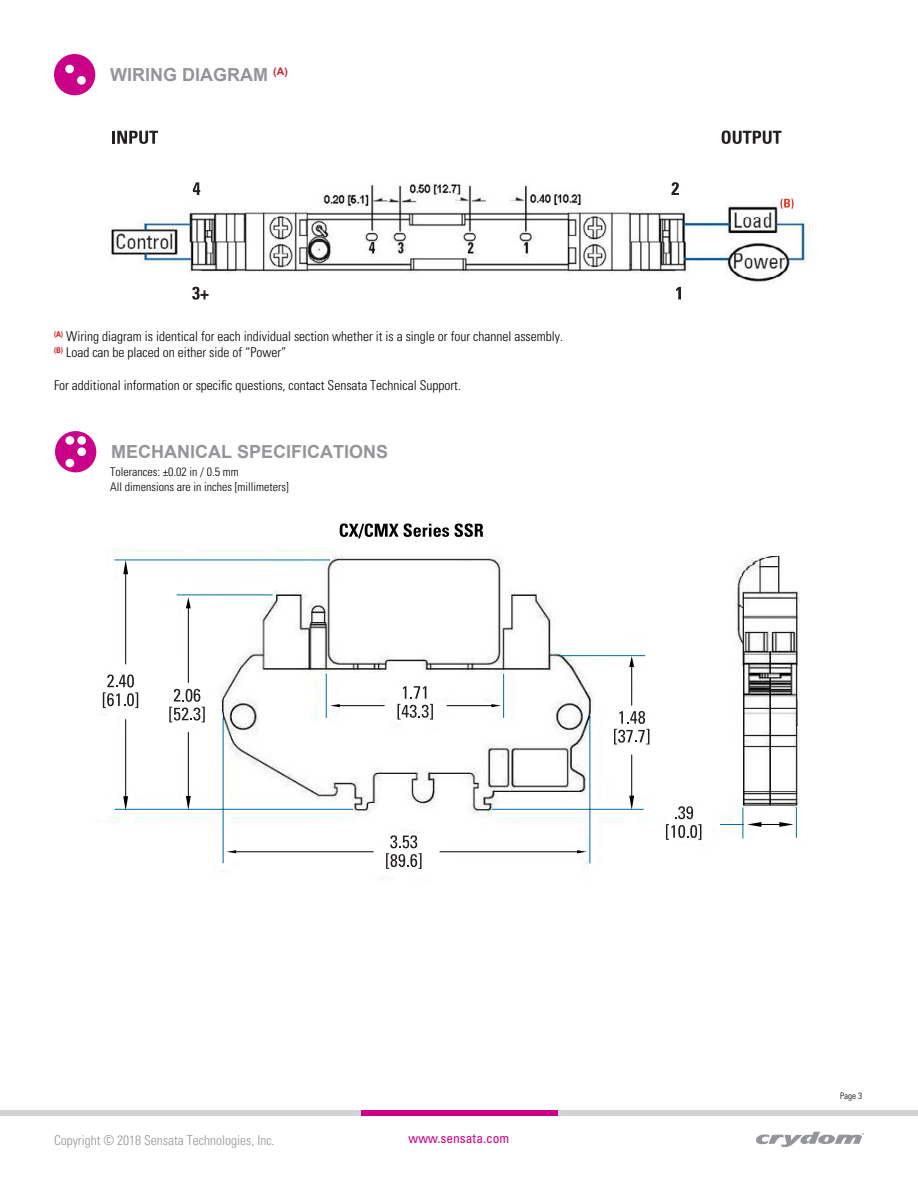
<style>
.page{position:relative;width:918px;height:1188px;background:#fff}
.page>*{position:absolute;margin:0;border:0;box-sizing:border-box;transform-origin:0 0}
.t1{font:700 18px "Arial";color:#939598}
.t2{font:300 condensed 13.5px "Univers";color:#000}
.t3{font:300 condensed 13.5px "Univers";color:#939598}
.t4{font:condensed 13.5px "Univers LT Std";color:#ca0088}
.t5{font:300 condensed 12px "Univers";color:#000}
.t6{font:300 condensed 9px "Univers";color:#000}
</style>
<div class="page">
<div style="left:0;top:1110px;width:918px;height:6px;background:#d1d3d4"></div>
<div style="left:361px;top:1110px;width:197px;height:6px;background:#ca0088"></div>
<div style="left:54px;top:54px;width:41px;height:41px;background:#ca0088;border-radius:50%"></div>
<div style="left:65px;top:65px;width:9px;height:8px;background:#fff;border-radius:50%"></div>
<div style="left:77px;top:76px;width:9px;height:9px;background:#fff;border-radius:50%"></div>
<div style="left:55px;top:431px;width:41px;height:41px;background:#ca0088;border-radius:50%"></div>
<div style="left:66px;top:436px;width:8px;height:9px;background:#fff;border-radius:50%"></div>
<div style="left:77px;top:436px;width:9px;height:9px;background:#fff;border-radius:50%"></div>
<div style="left:77px;top:447px;width:9px;height:9px;background:#fff;border-radius:50%"></div>
<div style="left:66px;top:459px;width:8px;height:8px;background:#fff;border-radius:50%"></div>
<svg style="left:340px;top:524px;width:143px;height:14px"></svg>
<img style="left:100px;top:549px;width:700px;height:330px">
<svg style="left:123px;top:561px;width:5px;height:13px"></svg>
<hr style="left:125px;top:572px;width:1px;height:92px;background:#000">
<hr style="left:125px;top:720px;width:1px;height:79px;background:#000">
<svg style="left:123px;top:796px;width:5px;height:15px"></svg>
<hr style="left:188px;top:732px;width:1px;height:66px;background:#000">
<svg style="left:186px;top:796px;width:5px;height:13px"></svg>
<hr style="left:631px;top:755px;width:1px;height:43px;background:#000">
<svg style="left:629px;top:796px;width:5px;height:13px"></svg>
<hr style="left:188px;top:606px;width:1px;height:77px;background:#000">
<svg style="left:186px;top:597px;width:5px;height:11px"></svg>
<hr style="left:631px;top:665px;width:1px;height:40px;background:#000">
<svg style="left:629px;top:656px;width:5px;height:11px"></svg>
<svg style="left:226px;top:850px;width:10px;height:3px"></svg>
<hr style="left:235px;top:851px;width:138px;height:1px;background:#000">
<svg style="left:577px;top:850px;width:10px;height:3px"></svg>
<hr style="left:440px;top:851px;width:139px;height:1px;background:#000">
<svg style="left:491px;top:704px;width:10px;height:3px"></svg>
<hr style="left:447px;top:705px;width:46px;height:1px;background:#000">
<svg style="left:330px;top:704px;width:10px;height:3px"></svg>
<hr style="left:338px;top:705px;width:46px;height:1px;background:#000">
<hr style="left:114px;top:560px;width:216px;height:1px;background:#006999">
<hr style="left:177px;top:595px;width:96px;height:1px;background:#006999">
<hr style="left:114px;top:809px;width:239px;height:1px;background:#006999">
<hr style="left:492px;top:809px;width:152px;height:1px;background:#006999">
<hr style="left:589px;top:718px;width:1px;height:145px;background:#006999">
<hr style="left:223px;top:718px;width:1px;height:145px;background:#006999">
<hr style="left:326px;top:674px;width:1px;height:44px;background:#006999">
<hr style="left:503px;top:674px;width:1px;height:44px;background:#006999">
<hr style="left:561px;top:655px;width:84px;height:1px;background:#006999">
<svg style="left:720px;top:822px;width:74px;height:5px"></svg>
<hr style="left:742px;top:808px;width:1px;height:30px;background:#006999">
<hr style="left:796px;top:807px;width:1px;height:31px;background:#006999">
<svg style="left:103px;top:675px;width:35px;height:33px"></svg>
<svg style="left:169px;top:689px;width:36px;height:33px"></svg>
<svg style="left:397px;top:686px;width:36px;height:34px"></svg>
<svg style="left:614px;top:711px;width:35px;height:34px"></svg>
<svg style="left:666px;top:806px;width:35px;height:34px"></svg>
<svg style="left:386px;top:835px;width:36px;height:34px"></svg>
<img style="left:110px;top:183px;width:701px;height:104px">
<svg style="left:193px;top:182px;width:7px;height:13px"></svg>
<svg style="left:192px;top:287px;width:17px;height:13px"></svg>
<svg style="left:671px;top:182px;width:8px;height:13px"></svg>
<svg style="left:722px;top:131px;width:60px;height:13px"></svg>
<svg style="left:112px;top:131px;width:46px;height:13px"></svg>
<svg style="left:676px;top:287px;width:5px;height:12px"></svg>
<svg style="left:780px;top:198px;width:14px;height:11px"></svg>
<svg style="left:756px;top:1132px;width:108px;height:15px"></svg>
<p class="t1" style="left:110px;top:63px;width:179px">WIRING DIAGRAM <sup>(A)</sup></p>
<p class="t2" style="left:54px;top:328px;width:511px"><sup>(A)</sup> Wiring diagram is identical for each individual section whether it is a single or four channel assembly.</p>
<p class="t2" style="left:54px;top:344px;width:234px"><sup>(B)</sup> Load can be placed on either side of “Power”</p>
<p class="t2" style="left:54px;top:377px;width:409px">For additional information or specific questions, contact Sensata Technical Support.</p>
<p class="t1" style="left:111px;top:440px;width:279px">MECHANICAL SPECIFICATIONS</p>
<p class="t5" style="left:110px;top:465px;width:130px">Tolerances: ±0.02 in / 0.5 mm</p>
<p class="t5" style="left:110px;top:479px;width:180px">All dimensions are in inches [millimeters]</p>
<p class="t3" style="left:54px;top:1132px;width:222px">Copyright © 2018 Sensata Technologies, Inc.</p>
<p class="t4" style="left:409px;top:1130px;width:102px">www.sensata.com</p>
<p class="t6" style="left:840px;top:1090px;width:23px">Page 3</p>
</div>
